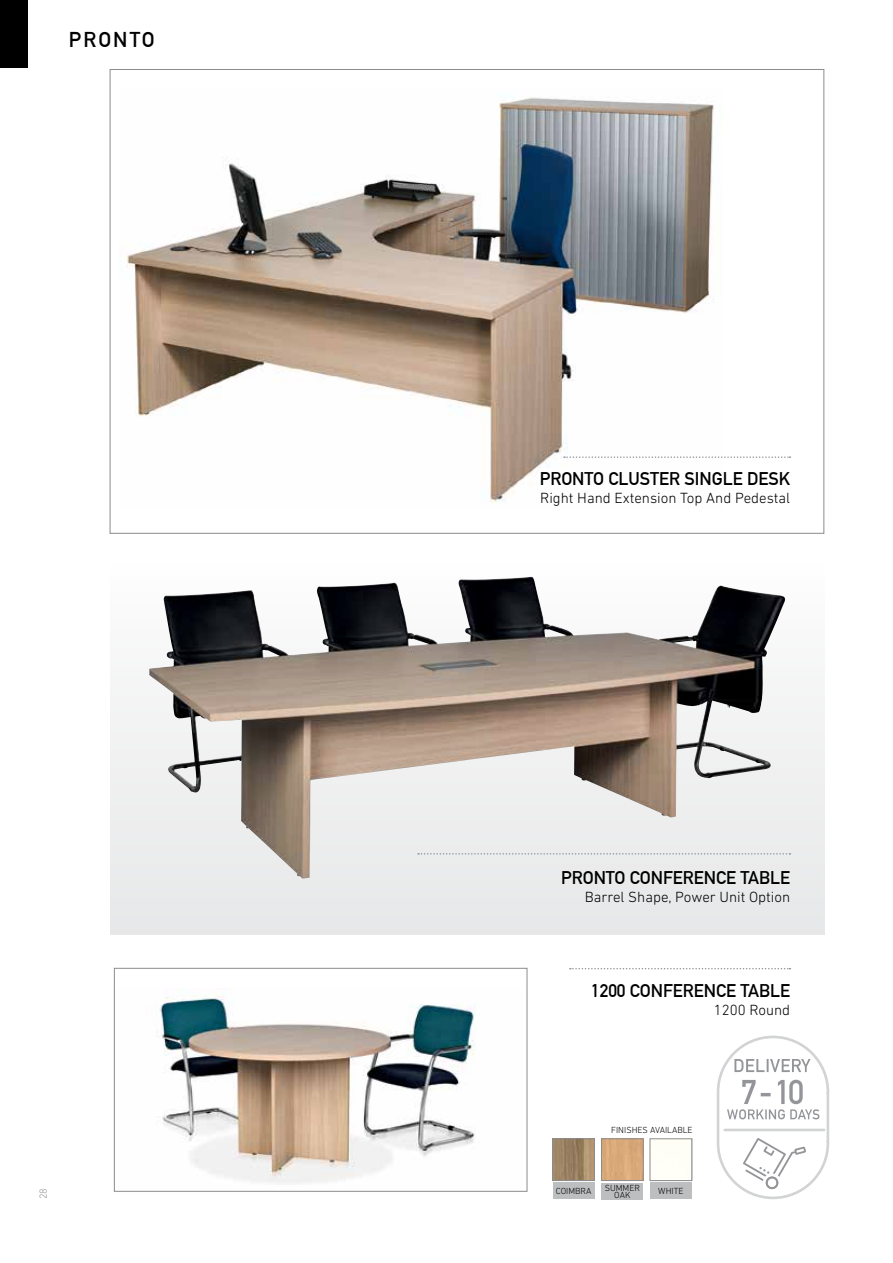
<style>
.page{position:relative;width:893px;height:1263px;background:#fff}
.page>*{position:absolute;margin:0;border:0;box-sizing:border-box;transform-origin:0 0}
.t1{font:700 21px "DIN Alternate";letter-spacing:.1em;color:#000}
.t2{font:700 18px "DIN Alternate";color:#000}
.t3{font:300 15px "DIN Next LT Pro";color:#000}
.t4{font:300 10.5px "DIN Next LT Pro";color:#939598}
.t5{font:300 9px/7.5px "DIN Next LT Pro";color:#000;text-align:center}
</style>
<div class="page">
<div style="left:0;top:0;width:28px;height:68px;background:#000"></div>
<hr style="left:892px;top:0;width:1px;height:68px;background:#000">
<img style="left:125px;top:97px;width:589px;height:406px">
<svg style="left:564px;top:456px;width:226px;height:2px"></svg>
<svg style="left:110px;top:576px;width:714px;height:359px"></svg>
<img style="left:149px;top:577px;width:382px;height:302px">
<img style="left:113px;top:989px;width:362px;height:203px">
<div style="left:114px;top:968px;width:413px;height:224px;border:1px solid #8a8c8e"></div>
<svg style="left:570px;top:968px;width:220px;height:1px"></svg>
<svg style="left:418px;top:853px;width:372px;height:1px"></svg>
<svg style="left:716px;top:1035px;width:114px;height:164px"></svg>
<img style="left:554px;top:1140px;width:39px;height:39px">
<div style="left:552px;top:1138px;width:43px;height:43px;border:1px solid #8a8c8e"></div>
<div style="left:553px;top:1183px;width:41px;height:16px;background:#bcbec0"></div>
<div style="left:650px;top:1138px;width:42px;height:43px;border:1px solid #8a8c8e"></div>
<div style="left:650px;top:1183px;width:42px;height:16px;background:#bcbec0"></div>
<div style="left:603px;top:1140px;width:39px;height:39px;background:#d9a979"></div>
<div style="left:601px;top:1138px;width:43px;height:43px;border:1px solid #8a8c8e"></div>
<div style="left:602px;top:1183px;width:41px;height:16px;background:#bcbec0"></div>
<h1 class="t1" style="left:69px;top:23px;width:87px">PRONTO</h1>
<p class="t4" style="left:37px;top:1199px;width:13px;rotate:-90deg">28</p>
<p class="t2" style="left:540px;top:465px;width:252px">PRONTO CLUSTER SINGLE DESK</p>
<p class="t3" style="left:540px;top:490px;width:252px">Right Hand Extension Top And Pedestal</p>
<p class="t2" style="left:561px;top:864px;width:231px">PRONTO CONFERENCE TABLE</p>
<p class="t3" style="left:585px;top:888px;width:207px">Barrel Shape, Power Unit Option</p>
<p class="t2" style="left:591px;top:977px;width:201px">1200 CONFERENCE TABLE</p>
<p class="t3" style="left:714px;top:1001px;width:78px">1200 Round</p>
<p class="t5" style="left:611px;top:1126px;width:83px">FINISHES AVAILABLE</p>
<p class="t5" style="left:605px;top:1184px;width:37px">SUMMER<br>OAK</p>
<p class="t5" style="left:556px;top:1187px;width:37px">COIMBRA</p>
<p class="t5" style="left:658px;top:1187px;width:27px">WHITE</p>
</div>
